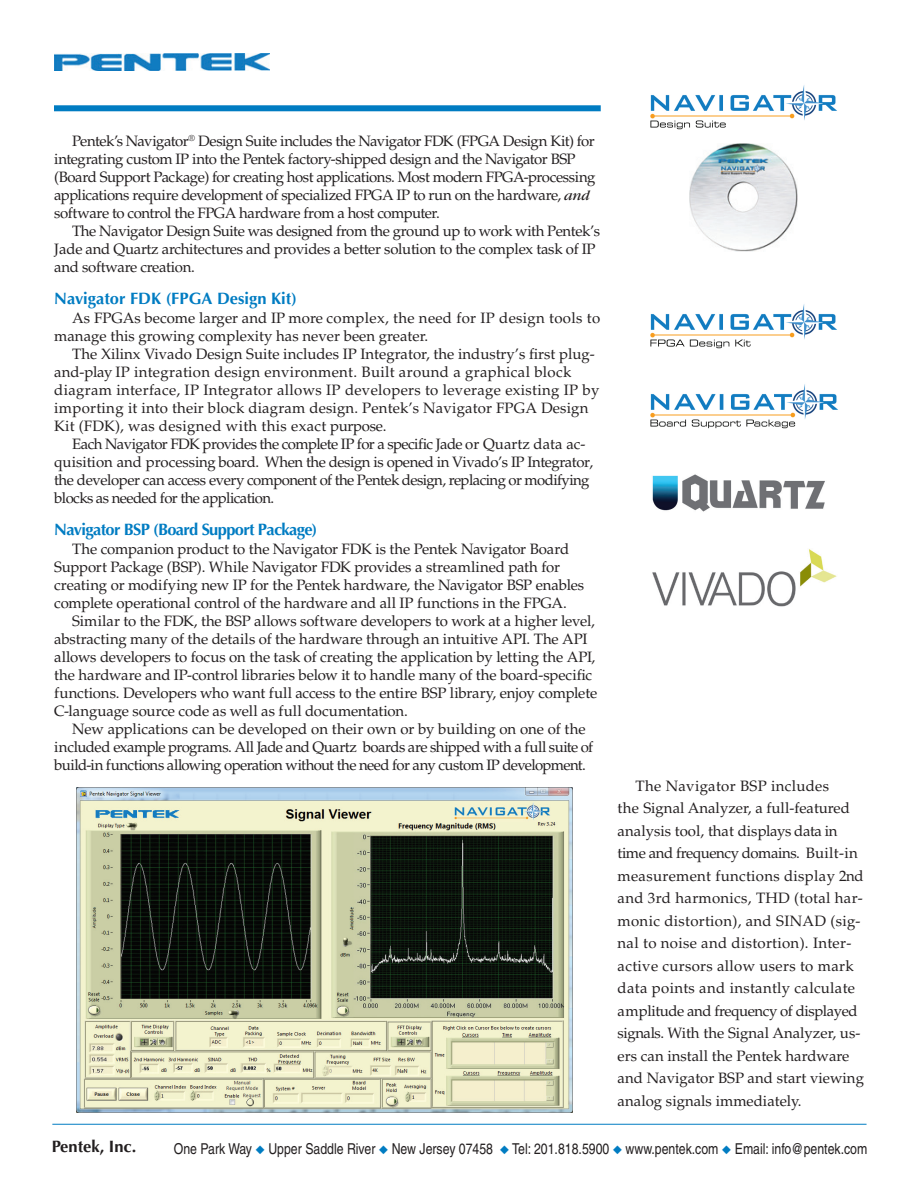
<style>
.page{position:relative;width:918px;height:1188px;background:#fff}
.page>*{position:absolute;margin:0;border:0;box-sizing:border-box;transform-origin:0 0}
.t1{font:700 16.5px "Optima";letter-spacing:-.04em;color:#007cc2}
.t2{font:700 16.5px "Optima";color:#007cc2}
.t3{font:700 16.5px "Optima";color:#231f20}
.t4{font:15px/22.5px "Palatino";letter-spacing:-.01em;color:#231f20}
.t5{font:15px/18px "Palatino";letter-spacing:-.035em;color:#231f20}
.t6{font:15px/18px "Palatino";letter-spacing:.02em;color:#231f20}
.t7{font:15px/18px "Palatino";letter-spacing:-.04em;color:#231f20}
.t8{font:condensed 15px "Helvetica";color:#231f20}
.s1{font-family:"Garamond";font-style:italic}
.s2{color:#007cc2}
</style>
<div class="page">
<img style="left:54px;top:54px;width:216px;height:17px">
<div style="left:54px;top:105px;width:547px;height:6px;background:#007cc2"></div>
<hr style="left:52px;top:1124px;width:815px;height:1px;background:#007cc2">
<img style="left:689px;top:144px;width:108px;height:108px">
<img style="left:76px;top:787px;width:497px;height:325px">
<img style="left:650px;top:85px;width:187px;height:45px">
<img style="left:650px;top:304px;width:187px;height:45px">
<img style="left:650px;top:384px;width:188px;height:45px">
<img style="left:652px;top:549px;width:185px;height:58px">
<img style="left:652px;top:474px;width:173px;height:38px">
<p class="t5" style="left:54px;top:133px;width:543px;text-indent:18px">Pentek’s Navigator<sup>®</sup> Design Suite includes the Navigator FDK (FPGA Design Kit) for integrating custom IP into the Pentek factory-shipped design and the Navigator BSP (Board Support Package) for creating host applications. Most modern FPGA-processing applications require development of specialized FPGA IP to run on the hardware, <span class="s1">and </span>software to control the FPGA hardware from a host computer.</p>
<p class="t4" style="left:54px;top:223px;width:547px;line-height:18px;text-indent:18px">The Navigator Design Suite was designed from the ground up to work with Pentek’s<br>Jade and Quartz architectures and provides a better solution to the complex task of IP and software creation.</p>
<p class="t2" style="left:54px;top:289px;width:244px">Navigator FDK (FPGA Design Kit)</p>
<p class="t4" style="left:54px;top:310px;width:548px;line-height:18px;text-indent:18px">As FPGAs become larger and IP more complex, the need for IP design tools to manage this growing complexity has never been greater.</p>
<p class="t6" style="left:54px;top:346px;width:547px;text-indent:18px">The Xilinx Vivado Design Suite includes IP Integrator, the industry’s first plug&shy;and-play IP integration design environment. Built around a graphical block diagram interface, IP Integrator allows IP developers to leverage existing IP by importing it into their block diagram design. Pentek’s Navigator FPGA Design Kit (FDK), was designed with this exact purpose.</p>
<p class="t7" style="left:54px;top:436px;width:541px;text-indent:18px">Each Navigator FDK provides the complete IP for a specific Jade or Quartz data ac&shy;quisition and processing board. When the design is opened in Vivado’s IP Integrator, the developer can access every component of the Pentek design, replacing or modifying blocks as needed for the application.</p>
<p class="t1" style="left:54px;top:520px;width:265px">Navigator BSP (Board Support Package)</p>
<p class="t4" style="left:54px;top:541px;width:532px;line-height:18px;text-indent:18px">The companion product to the Navigator FDK is the Pentek Navigator Board Support Package (BSP). While Navigator FDK provides a streamlined path for creating or modifying new IP for the Pentek hardware, the Navigator BSP enables complete operational control of the hardware and all IP functions in the FPGA.</p>
<p class="t4" style="left:54px;top:613px;width:545px;line-height:18px;text-indent:18px">Similar to the FDK, the BSP allows software developers to work at a higher level, abstracting many of the details of the hardware through an intuitive API. The API allows developers to focus on the task of creating the application by letting the API, the hardware and IP-control libraries below it to handle many of the board-specific functions. Developers who want full access to the entire BSP library, enjoy complete C-language source code as well as full documentation.</p>
<p class="t4" style="left:54px;top:721px;width:541px;line-height:18px;text-indent:18px">New applications can be developed on their own or by building on one of the included example programs. All Jade and Quartz boards are shipped with a full suite of build-in functions allowing operation without the need for any custom IP development.</p>
<p class="t4" style="left:618px;top:775px;width:248px;text-indent:18px">The Navigator BSP includes<br>the Signal Analyzer, a full-featured analysis tool, that displays data in time and frequency domains. Built-in measurement functions display 2nd and 3rd harmonics, THD (total har&shy;monic distortion), and SINAD (sig&shy;nal to noise and distortion). Inter&shy;active cursors allow users to mark data points and instantly calculate amplitude and frequency of displayed signals. With the Signal Analyzer, us&shy;ers can install the Pentek hardware and Navigator BSP and start viewing analog signals immediately.</p>
<p class="t3" style="left:52px;top:1137px;width:86px">Pentek, Inc.</p>
<p class="t8" style="left:174px;top:1140px;width:695px">One Park Way <span class="s2">◆</span> Upper Saddle River <span class="s2">◆</span> New Jersey 07458 <span class="s2">◆</span> Tel: 201.818.5900 <span class="s2">◆</span> www.pentek.com <span class="s2">◆</span> Email: info@pentek.com</p>
</div>
